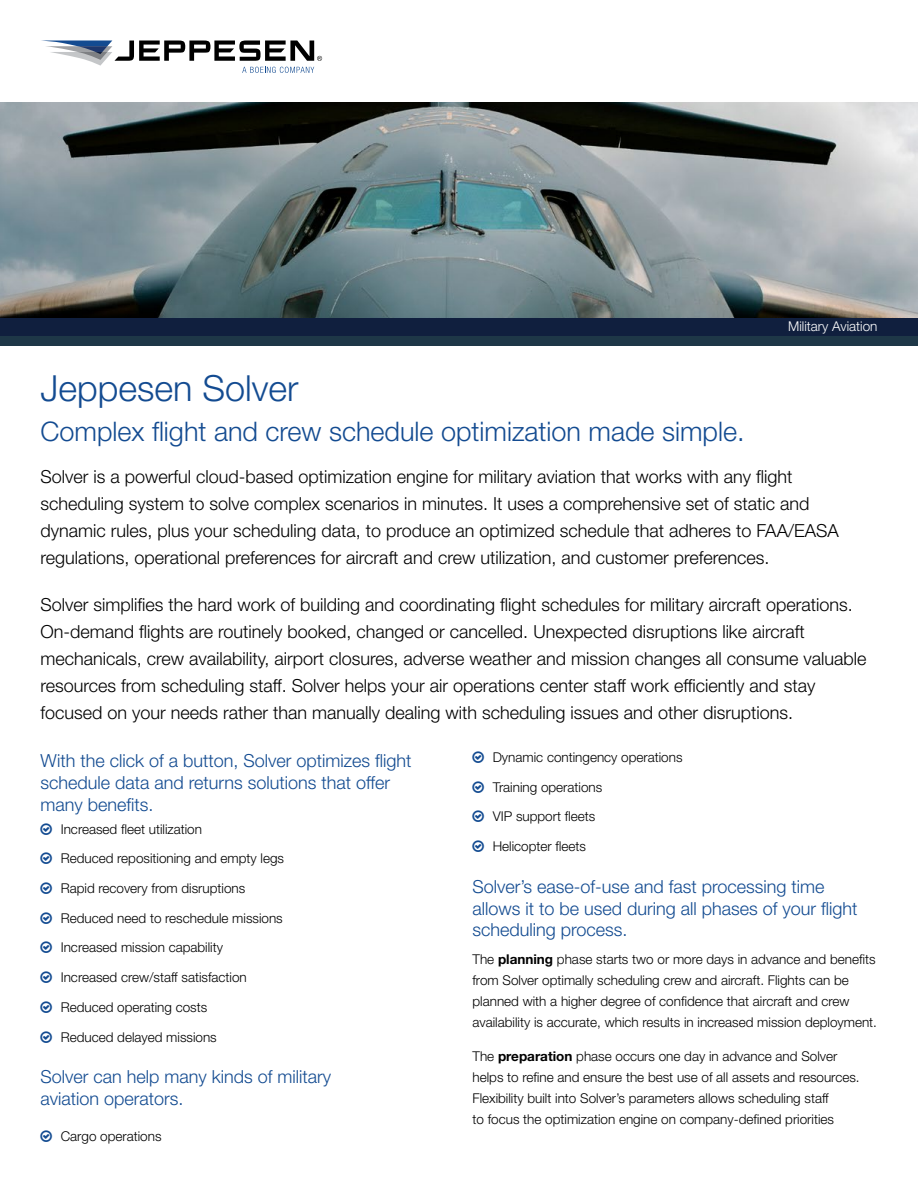
<style>
.page{position:relative;width:918px;height:1188px;background:#fff}
.page>*{position:absolute;margin:0;border:0;box-sizing:border-box;transform-origin:0 0}
.t1{font:300 36px "Helvetica Neue LT Std";color:#134b91}
.t2{font:300 27px "Helvetica Neue LT Std";color:#134b91}
.t3{font:300 18px/27px "Helvetica Neue LT Std";color:#000}
.t4{font:300 18px/21.6px "Helvetica Neue LT Std";color:#134b91}
.t5{font:300 13.5px/21px "Helvetica Neue LT Std";color:#000}
.t6{font:300 13.5px "Helvetica Neue LT Std";color:#fff}
.s1{font-weight:700}
</style>
<div class="page">
<div style="left:0;top:325px;width:918px;height:21px;background:#1e3747"></div>
<div style="left:0;top:315px;width:918px;height:20px;background:#101f3e"></div>
<img style="left:0;top:102px;width:918px;height:216px">
<svg style="left:41px;top:40px;width:281px;height:33px"></svg>
<p class="t6" style="left:788px;top:318px;width:91px">Military Aviation</p>
<h1 class="t1" style="left:40px;top:367px;width:260px">Jeppesen Solver</h1>
<h2 class="t2" style="left:40px;top:414px;width:706px">Complex flight and crew schedule optimization made simple.</h2>
<p class="t3" style="left:40px;top:462px;width:800px">Solver is a powerful cloud-based optimization engine for military aviation that works with any flight scheduling system to solve complex scenarios in minutes. It uses a comprehensive set of static and dynamic rules, plus your scheduling data, to produce an optimized schedule that adheres to FAA/EASA regulations, operational preferences for aircraft and crew utilization, and customer preferences.</p>
<p class="t3" style="left:40px;top:591px;width:827px">Solver simplifies the hard work of building and coordinating flight schedules for military aircraft operations.<br>On-demand flights are routinely booked, changed or cancelled. Unexpected disruptions like aircraft mechanicals, crew availability, airport closures, adverse weather and mission changes all consume valuable resources from scheduling staff. Solver helps your air operations center staff work efficiently and stay focused on your needs rather than manually dealing with scheduling issues and other disruptions.</p>
<p class="t4" style="left:40px;top:750px;width:373px">With the click of a button, Solver optimizes flight schedule data and returns solutions that offer many benefits.</p>
<p class="t5" style="left:61px;top:818px;width:143px">Increased fleet utilization</p>
<p class="t5" style="left:61px;top:848px;width:225px">Reduced repositioning and empty legs</p>
<p class="t5" style="left:61px;top:873px;width:224px;line-height:29.7px">Rapid recovery from disruptions<br>Reduced need to reschedule missions</p>
<p class="t5" style="left:61px;top:932px;width:188px;line-height:29.7px">Increased mission capability<br>Increased crew/staff satisfaction<br>Reduced operating costs<br>Reduced delayed missions</p>
<p class="t4" style="left:40px;top:1066px;width:292px">Solver can help many kinds of military aviation operators.</p>
<p class="t5" style="left:61px;top:1126px;width:102px">Cargo operations</p>
<p class="t5" style="left:493px;top:746px;width:191px">Dynamic contingency operations</p>
<p class="t5" style="left:493px;top:776px;width:111px">Training operations</p>
<p class="t5" style="left:493px;top:806px;width:104px">VIP support fleets</p>
<p class="t5" style="left:493px;top:836px;width:95px">Helicopter fleets</p>
<p class="t4" style="left:472px;top:875px;width:387px">Solver’s ease-of-use and fast processing time allows it to be used during all phases of your flight scheduling process.</p>
<p class="t5" style="left:472px;top:948px;width:406px">The <span class="s1">planning</span> phase starts two or more days in advance and benefits from Solver optimally scheduling crew and aircraft. Flights can be planned with a higher degree of confidence that aircraft and crew availability is accurate, which results in increased mission deployment.</p>
<p class="t5" style="left:472px;top:1046px;width:389px">The <span class="s1">preparation</span> phase occurs one day in advance and Solver helps to refine and ensure the best use of all assets and resources.<br>Flexibility built into Solver’s parameters allows scheduling staff<br>to focus the optimization engine on company-defined priorities</p>
</div>
